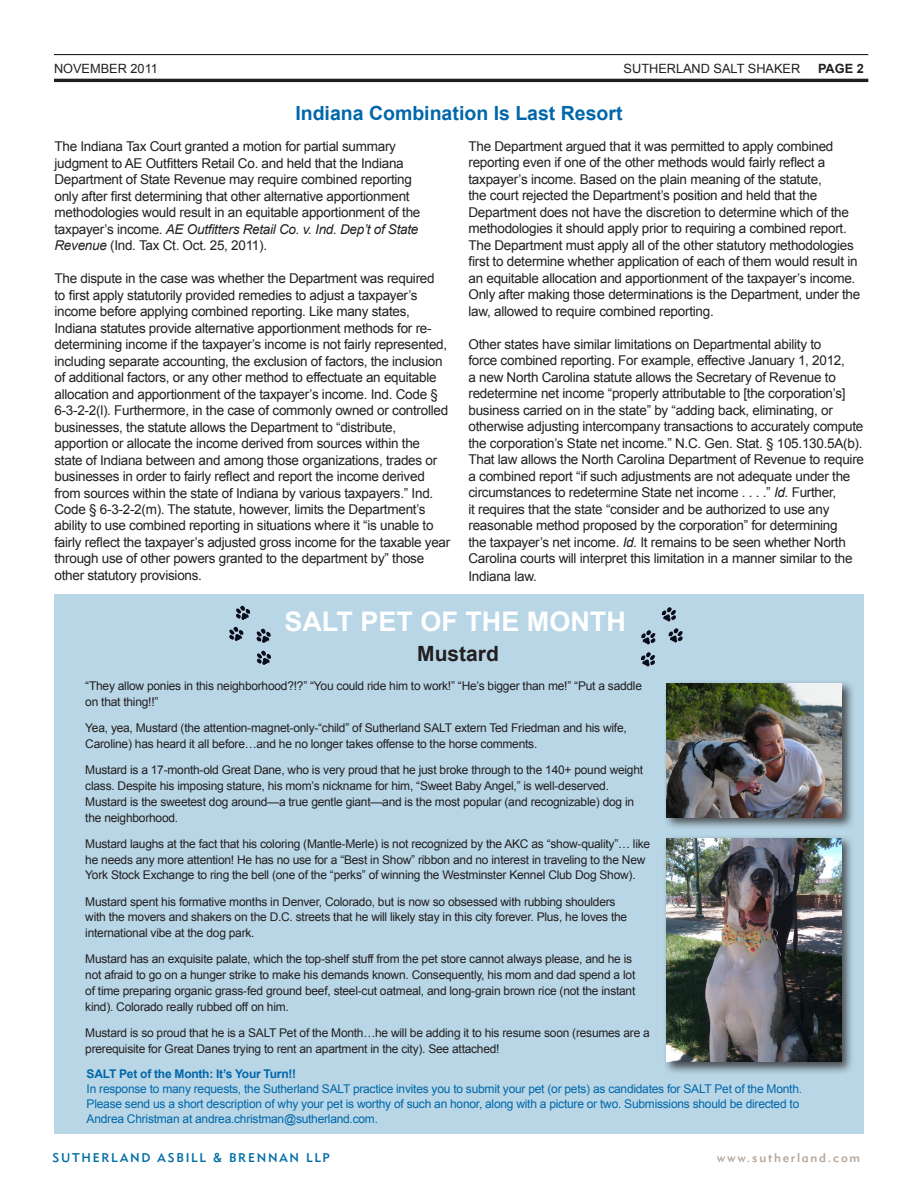
<style>
.page{position:relative;width:918px;height:1188px;background:#fff}
.page>*{position:absolute;margin:0;border:0;box-sizing:border-box;transform-origin:0 0}
.t1{font:700 27px "Arial";color:#fff}
.t2{font:700 21px "Arial";color:#231f20}
.t3{font:700 19.5px "Arial";color:#0067aa}
.t4{font:13.5px/16.5px "Arial";letter-spacing:-.02em;color:#231f20}
.Masthead_Text{font:12.75px "Arial";color:#231f20}
.Masthead_Text-2{font:700 12.75px "Arial";color:#231f20}
.t5{font:12.45px "Geometric 415 BT Medium A";letter-spacing:.14em;color:#006ea5}
.t6{font:12.45px "Geometric 415 BT Medium A";letter-spacing:.14em;color:#b4a599}
.t7{font:12px/15.8px "Arial";letter-spacing:-.02em;color:#231f20}
.t8{font:12px/15px "Arial";letter-spacing:-.02em;color:#0067aa}
.t9{font:700 12px "Arial";letter-spacing:-.02em;color:#0067aa}
.s1{font-style:italic}
</style>
<div class="page">
<div style="left:54px;top:594px;width:810px;height:540px;background:#b8d6e6"></div>
<hr style="left:54px;top:54px;width:814px;height:1px;background:#231f20">
<hr style="left:54px;top:79px;width:814px;height:3px;background:#231f20">
<svg style="left:641px;top:652px;width:15px;height:15px"></svg>
<svg style="left:641px;top:630px;width:15px;height:15px"></svg>
<svg style="left:668px;top:628px;width:15px;height:16px"></svg>
<svg style="left:661px;top:607px;width:16px;height:15px"></svg>
<svg style="left:256px;top:650px;width:15px;height:16px"></svg>
<svg style="left:256px;top:628px;width:15px;height:16px"></svg>
<svg style="left:229px;top:627px;width:15px;height:15px"></svg>
<svg style="left:235px;top:606px;width:16px;height:15px"></svg>
<div style="left:663px;top:680px;width:192px;height:150px;background:#231f20;opacity:.75"></div>
<img style="left:667px;top:683px;width:175px;height:134px">
<div style="left:663px;top:835px;width:191px;height:240px;background:#231f20;opacity:.75"></div>
<img style="left:667px;top:838px;width:174px;height:224px">
<p class="Masthead_Text" style="left:54px;top:60px;width:105px">NOVEMBER 2011</p>
<p class="Masthead_Text" style="left:624px;top:60px;width:178px">SUTHERLAND SALT SHAKER</p>
<p class="Masthead_Text-2" style="left:818px;top:60px;width:47px">PAGE 2</p>
<p class="t3" style="left:295px;top:101px;width:329px">Indiana Combination Is Last Resort</p>
<p class="t4" style="left:55px;top:138px;width:367px">The Indiana Tax Court granted a motion for partial summary judgment to AE Outfitters Retail Co. and held that the Indiana Department of State Revenue may require combined reporting only after first determining that other alternative apportionment methodologies would result in an equitable apportionment of the taxpayer’s income. <span class="s1">AE Outfitters Retail Co. v. Ind. Dep’t of State Revenue</span> (Ind. Tax Ct. Oct. 25, 2011).</p>
<p class="t4" style="left:55px;top:270px;width:397px">The dispute in the case was whether the Department was required<br>to first apply statutorily provided remedies to adjust a taxpayer’s income before applying combined reporting. Like many states, Indiana statutes provide alternative apportionment methods for re&shy;determining income if the taxpayer’s income is not fairly represented, including separate accounting, the exclusion of factors, the inclusion of additional factors, or any other method to effectuate an equitable allocation and apportionment of the taxpayer’s income. Ind. Code § 6-3-2-2(l). Furthermore, in the case of commonly owned or controlled businesses, the statute allows the Department to “distribute, apportion or allocate the income derived from sources within the state of Indiana between and among those organizations, trades or businesses in order to fairly reflect and report the income derived from sources within the state of Indiana by various taxpayers.” Ind.<br>Code § 6-3-2-2(m). The statute, however, limits the Department’s ability to use combined reporting in situations where it “is unable to fairly reflect the taxpayer’s adjusted gross income for the taxable year through use of other powers granted to the department by” those other statutory provisions.</p>
<p class="t4" style="left:469px;top:138px;width:393px">The Department argued that it was permitted to apply combined reporting even if one of the other methods would fairly reflect a taxpayer’s income. Based on the plain meaning of the statute,<br>the court rejected the Department’s position and held that the Department does not have the discretion to determine which of the methodologies it should apply prior to requiring a combined report.<br>The Department must apply all of the other statutory methodologies first to determine whether application of each of them would result in an equitable allocation and apportionment of the taxpayer’s income.<br>Only after making those determinations is the Department, under the law, allowed to require combined reporting.</p>
<p class="t4" style="left:469px;top:336px;width:397px">Other states have similar limitations on Departmental ability to<br>force combined reporting. For example, effective January 1, 2012,<br>a new North Carolina statute allows the Secretary of Revenue to redetermine net income “properly attributable to [the corporation’s] business carried on in the state” by “adding back, eliminating, or otherwise adjusting intercompany transactions to accurately compute the corporation’s State net income.” N.C. Gen. Stat. § 105.130.5A(b).<br>That law allows the North Carolina Department of Revenue to require a combined report “if such adjustments are not adequate under the circumstances to redetermine State net income . . . .” <span class="s1">Id.</span> Further,<br>it requires that the state “consider and be authorized to use any reasonable method proposed by the corporation” for determining<br>the taxpayer’s net income. <span class="s1">Id.</span> It remains to be seen whether North Carolina courts will interpret this limitation in a manner similar to the</p>
<p class="t4" style="left:469px;top:569px;width:70px">Indiana law.</p>
<p class="t1" style="left:284px;top:603px;width:343px">SALT PET OF THE MONTH</p>
<p class="t2" style="left:417px;top:640px;width:83px">Mustard</p>
<p class="t7" style="left:85px;top:678px;width:558px">“They allow ponies in this neighborhood?!?” “You could ride him to work!” “He’s bigger than me!” “Put a saddle on that thing!!”</p>
<p class="t7" style="left:85px;top:720px;width:543px">Yea, yea, Mustard (the attention-magnet-only-“child” of Sutherland SALT extern Ted Friedman and his wife,<br>Caroline) has heard it all before…and he no longer takes offense to the horse comments.</p>
<p class="t7" style="left:85px;top:762px;width:559px">Mustard is a 17-month-old Great Dane, who is very proud that he just broke through to the 140+ pound weight class. Despite his imposing stature, his mom’s nickname for him, “Sweet Baby Angel,” is well-deserved.<br>Mustard is the sweetest dog around—a true gentle giant—and is the most popular (and recognizable) dog in the neighborhood.</p>
<p class="t7" style="left:85px;top:836px;width:566px">Mustard laughs at the fact that his coloring (Mantle-Merle) is not recognized by the AKC as “show-quality”… like he needs any more attention! He has no use for a “Best in Show” ribbon and no interest in traveling to the New<br>York Stock Exchange to ring the bell (one of the “perks” of winning the Westminster Kennel Club Dog Show).</p>
<p class="t7" style="left:85px;top:894px;width:544px">Mustard spent his formative months in Denver, Colorado, but is now so obsessed with rubbing shoulders with the movers and shakers on the D.C. streets that he will likely stay in this city forever. Plus, he loves the international vibe at the dog park.</p>
<p class="t7" style="left:85px;top:951px;width:552px">Mustard has an exquisite palate, which the top-shelf stuff from the pet store cannot always please, and he is not afraid to go on a hunger strike to make his demands known. Consequently, his mom and dad spend a lot of time preparing organic grass-fed ground beef, steel-cut oatmeal, and long-grain brown rice (not the instant kind). Colorado really rubbed off on him.</p>
<p class="t7" style="left:85px;top:1025px;width:566px">Mustard is so proud that he is a SALT Pet of the Month…he will be adding it to his resume soon (resumes are a prerequisite for Great Danes trying to rent an apartment in the city). See attached!</p>
<p class="t9" style="left:87px;top:1066px;width:211px">SALT Pet of the Month: It’s Your Turn!!</p>
<p class="t8" style="left:87px;top:1082px;width:717px">In response to many requests, the Sutherland SALT practice invites you to submit your pet (or pets) as candidates for SALT Pet of the Month.<br>Please send us a short description of why your pet is worthy of such an honor, along with a picture or two. Submissions should be directed to<br>Andrea Christman at andrea.christman@sutherland.com.</p>
<p class="t5" style="left:53px;top:1150px;width:279px">SUTHERLAND ASBILL &amp; BRENNAN LLP</p>
<p class="t6" style="left:717px;top:1150px;width:145px">www.sutherland.com</p>
</div>
